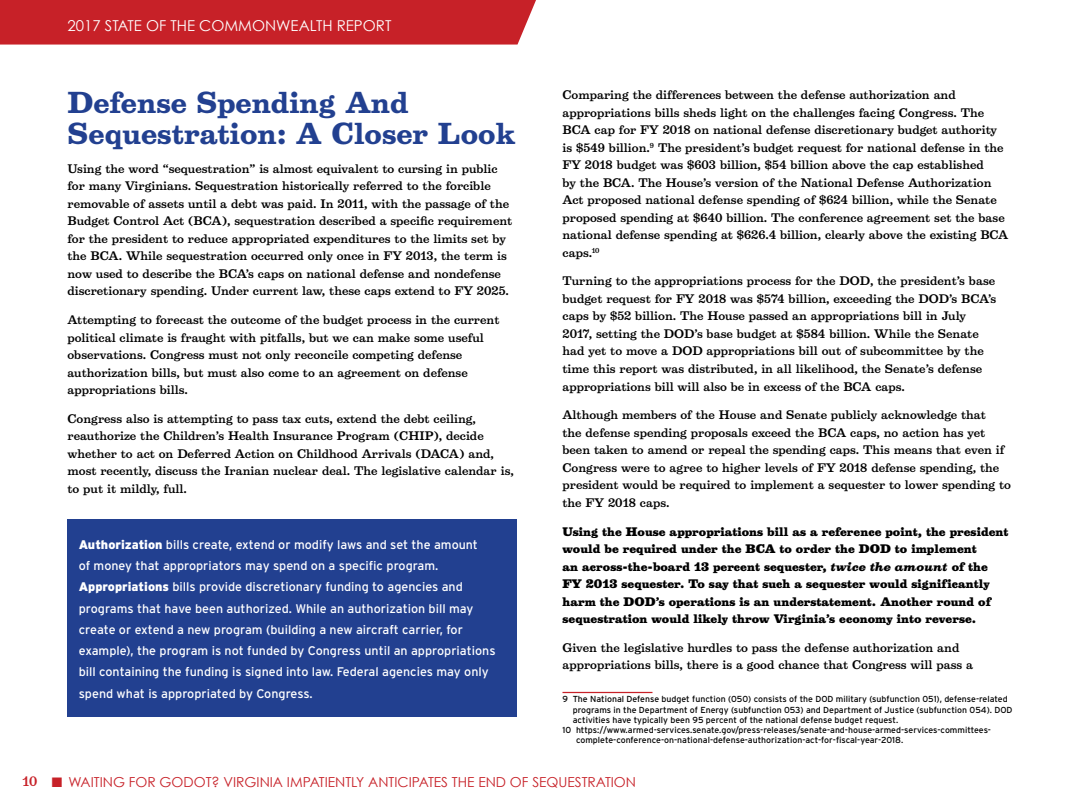
<style>
.page{position:relative;width:1080px;height:810px;background:#fff}
.page>*{position:absolute;margin:0;border:0;box-sizing:border-box;transform-origin:0 0}
.t1{font:700 27.5px/31.2px "Belizio";color:#224090}
.t2{font:15px "Century Gothic";color:#fff}
.t3{font:13.75px "Century Gothic";color:#c72128}
.t4{font:12.5px/21.2px "Interstate";color:#fff}
.t5{font:500 11.25px/17.5px "Belizio";color:#000}
.t6{font:900 11.25px/17.5px "Belizio";color:#000}
.t7{font:8.75px "Interstate";color:#000}
.s1{font-weight:900}
.s2{font-style:italic}
.s3{font-family:"Belizio";font-weight:500;font-size:12.5px}
</style>
<div class="page">
<div style="left:0;top:0;width:536px;height:45px;background:#c72128"></div>
<hr style="left:562px;top:692px;width:90px;height:1px;background:#c72128">
<div style="left:68px;top:519px;width:450px;height:198px;background:#224090"></div>
<h2 class="t2" style="left:68px;top:16px;width:325px">2017 STATE OF THE COMMONWEALTH REPORT</h2>
<h1 class="t1" style="left:68px;top:86px;width:450px">Defense Spending And<br>Sequestration: A Closer Look</h1>
<p class="t5" style="left:68px;top:160px;width:446px">Using the word “sequestration” is almost equivalent to cursing in public for many Virginians. Sequestration historically referred to the forcible removable of assets until a debt was paid. In 2011, with the passage of the Budget Control Act (BCA), sequestration described a specific requirement for the president to reduce appropriated expenditures to the limits set by the BCA. While sequestration occurred only once in FY 2013, the term is now used to describe the BCA’s caps on national defense and nondefense discretionary spending. Under current law, these caps extend to FY 2025.</p>
<p class="t5" style="left:68px;top:311px;width:433px">Attempting to forecast the outcome of the budget process in the current political climate is fraught with pitfalls, but we can make some useful observations. Congress must not only reconcile competing defense authorization bills, but must also come to an agreement on defense appropriations bills.</p>
<p class="t5" style="left:68px;top:410px;width:448px">Congress also is attempting to pass tax cuts, extend the debt ceiling, reauthorize the Children’s Health Insurance Program (CHIP), decide whether to act on Deferred Action on Childhood Arrivals (DACA) and, most recently, discuss the Iranian nuclear deal. The legislative calendar is, to put it mildly, full.</p>
<p class="t4" style="left:79px;top:534px;width:418px"><span class="s1">Authorization</span> bills create, extend or modify laws and set the amount<br>of money that appropriators may spend on a specific program.<br><span class="s1">Appropriations</span> bills provide discretionary funding to agencies and programs that have been authorized. While an authorization bill may create or extend a new program (building a new aircraft carrier, for example), the program is not funded by Congress until an appropriations bill containing the funding is signed into law. Federal agencies may only spend what is appropriated by Congress.</p>
<p class="t5" style="left:562px;top:86px;width:447px">Comparing the differences between the defense authorization and appropriations bills sheds light on the challenges facing Congress. The BCA cap for FY 2018 on national defense discretionary budget authority is $549 billion.<sup>9</sup> The president’s budget request for national defense in the FY 2018 budget was $603 billion, $54 billion above the cap established<br>by the BCA. The House’s version of the National Defense Authorization Act proposed national defense spending of $624 billion, while the Senate proposed spending at $640 billion. The conference agreement set the base national defense spending at $626.4 billion, clearly above the existing BCA caps.<sup>10</sup></p>
<p class="t5" style="left:562px;top:272px;width:435px">Turning to the appropriations process for the DOD, the president’s base budget request for FY 2018 was $574 billion, exceeding the DOD’s BCA’s caps by $52 billion. The House passed an appropriations bill in July 2017, setting the DOD’s base budget at $584 billion. While the Senate had yet to move a DOD appropriations bill out of subcommittee by the time this report was distributed, in all likelihood, the Senate’s defense appropriations bill will also be in excess of the BCA caps.</p>
<p class="t5" style="left:562px;top:406px;width:450px">Although members of the House and Senate publicly acknowledge that<br>the defense spending proposals exceed the BCA caps, no action has yet been taken to amend or repeal the spending caps. This means that even if Congress were to agree to higher levels of FY 2018 defense spending, the president would be required to implement a sequester to lower spending to the FY 2018 caps.</p>
<p class="t6" style="left:562px;top:522px;width:448px">Using the House appropriations bill as a reference point, the president would be required under the BCA to order the DOD to implement<br>an across-the-board 13 percent sequester, <span class="s2">twice the amount</span> of the FY 2013 sequester. To say that such a sequester would significantly harm the DOD’s operations is an understatement. Another round of sequestration would likely throw Virginia’s economy into reverse.</p>
<p class="t5" style="left:562px;top:639px;width:412px">Given the legislative hurdles to pass the defense authorization and appropriations bills, there is a good chance that Congress will pass a</p>
<p class="t7" style="left:562px;top:695px;width:447px">9 The National Defense budget function (050) consists of the DOD military (subfunction 051), defense-related</p>
<p class="t7" style="left:573px;top:705px;width:441px">programs in the Department of Energy (subfunction 053) and Department of Justice (subfunction 054). DOD</p>
<p class="t7" style="left:573px;top:715px;width:327px">activities have typically been 95 percent of the national defense budget request.</p>
<p class="t7" style="left:562px;top:725px;width:430px">10 https://www.armed-services.senate.gov/press-releases/senate-and-house-armed-services-committees-</p>
<p class="t7" style="left:576px;top:735px;width:329px">complete-conference-on-national-defense-authorization-act-for-fiscal-year-2018.</p>
<p class="t3" style="left:22px;top:773px;width:615px"><span class="s3">10</span> ■ WAITING FOR GODOT? VIRGINIA IMPATIENTLY ANTICIPATES THE END OF SEQUESTRATION</p>
</div>
